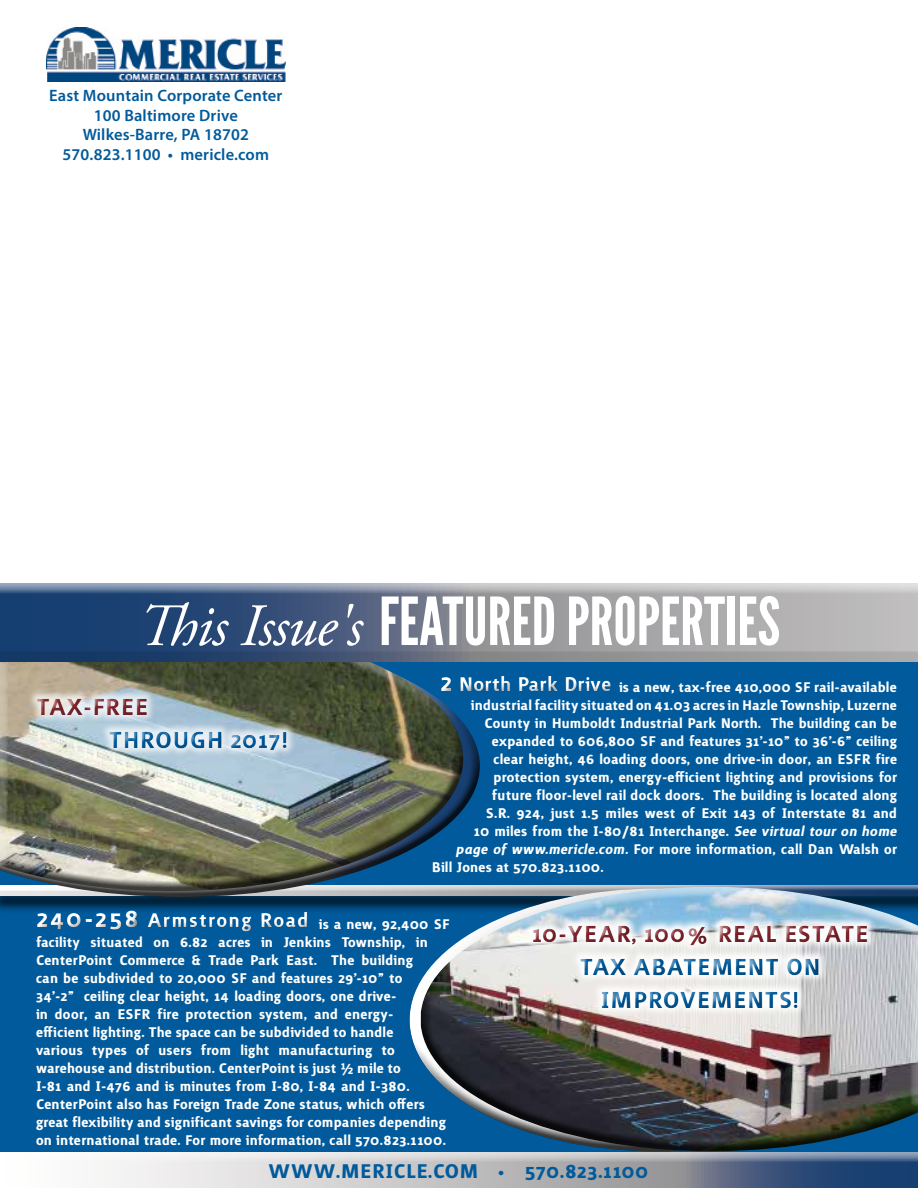
<style>
.page{position:relative;width:918px;height:1188px;background:#fff}
.page>*{position:absolute;margin:0;border:0;box-sizing:border-box;transform-origin:0 0}
.t1{font:66px "League Gothic";color:#fff}
.t2{font:700 30px/33px "Surface";letter-spacing:.01em;color:#005a9b;text-align:center}
.t3{font:700 30px "Surface";letter-spacing:.015em;color:#82252d}
.t4{font:700 25.5px "Surface";letter-spacing:.02em;color:#005a9b}
.t5{font:700 25.5px "Surface";letter-spacing:.04em;color:#fff}
.t6{font:700 25.5px "Surface";letter-spacing:.015em;color:#fff}
.t7{font:700 18px/18px "Surface";color:#fff}
.t8{font:600 16.5px/19.5px "Myriad Pro";letter-spacing:.01em;color:#005a9b;text-align:center}
.s1{font-family:"Adobe Garamond Pro";font-style:italic;font-size:60px}
.s2{font-size:31.5px}
.s3{font-style:italic}
</style>
<div class="page">
<div style="left:0;top:654px;width:918px;height:534px;background:#005a9b"></div>
<img style="left:47px;top:28px;width:239px;height:53px">
<div style="left:0;top:887px;width:918px;height:27px;background:#000;opacity:.75"></div>
<div style="left:0;top:715px;width:482px;height:184px;background:#000;opacity:.75"></div>
<div style="left:0;top:625px;width:461px;height:248px;background:#fff;opacity:.75"></div>
<div style="left:0;top:707px;width:464px;height:185px;background:#000;opacity:.75"></div>
<div style="left:423px;top:885px;width:495px;height:234px;background:#fff;opacity:.75"></div>
<div style="left:420px;top:967px;width:498px;height:185px;background:#000;opacity:.75"></div>
<div style="left:0;top:581px;width:918px;height:71px;background:#fff;opacity:.75"></div>
<div style="left:0;top:590px;width:918px;height:72px;background:#000;opacity:.1"></div>
<div style="left:0;top:1149px;width:918px;height:39px;background:#fff;opacity:.75"></div>
<div style="left:0;top:1159px;width:918px;height:29px;background:#000;opacity:.1"></div>
<div style="left:437px;top:666px;width:181px;height:30px;background:#005a9b"></div>
<div style="left:437px;top:670px;width:184px;height:33px;background:#000;opacity:.75"></div>
<div style="left:28px;top:689px;width:268px;height:71px;background:#fff;opacity:.75"></div>
<div style="left:35px;top:691px;width:263px;height:70px;background:#000;opacity:.44"></div>
<div style="left:527px;top:918px;width:351px;height:101px;background:#000;opacity:.44"></div>
<div style="left:33px;top:902px;width:283px;height:38px;background:#002b4b"></div>
<div style="left:33px;top:905px;width:285px;height:38px;background:#000;opacity:.75"></div>
<p class="t8" style="left:49px;top:85px;width:235px">East Mountain Corporate Center<br>100 Baltimore Drive<br>Wilkes-Barre, PA 18702<br>570.823.1100 • mericle.com</p>
<h1 class="t1" style="left:138px;top:582px;width:644px"><span class="s1">This Issue's</span> FEATURED PROPERTIES</h1>
<h2 class="t3" style="left:36px;top:693px;width:114px">TAX-FREE</h2>
<h2 class="t2" style="left:109px;top:724px;width:181px">THROUGH 2017!</h2>
<h3 class="t6" style="left:440px;top:673px;width:173px"><span class="s2">2</span> North Park Drive</h3>
<p class="t7" style="left:619px;top:679px;width:280px">is a new, tax-free 410,000 SF rail-available</p>
<p class="t7" style="left:471px;top:697px;width:428px">industrial facility situated on 41.03 acres in Hazle Township, Luzerne</p>
<p class="t7" style="left:484px;top:715px;width:414px">County in Humboldt Industrial Park North. The building can be</p>
<p class="t7" style="left:492px;top:733px;width:407px">expanded to 606,800 SF and features 31’-10” to 36’-6” ceiling</p>
<p class="t7" style="left:493px;top:751px;width:405px">clear height, 46 loading doors, one drive-in door, an ESFR fire</p>
<p class="t7" style="left:493px;top:769px;width:405px">protection system, energy-efficient lighting and provisions for</p>
<p class="t7" style="left:492px;top:787px;width:407px">future floor-level rail dock doors. The building is located along</p>
<p class="t7" style="left:486px;top:805px;width:413px">S.R. 924, just 1.5 miles west of Exit 143 of Interstate 81 and</p>
<p class="t7" style="left:474px;top:823px;width:425px">10 miles from the I-80/81 Interchange. <span class="s3">See virtual tour on home</span></p>
<p class="t7" style="left:456px;top:841px;width:443px"><span class="s3">page of www.mericle.com.</span> For more information, call Dan Walsh or</p>
<p class="t7" style="left:432px;top:859px;width:174px">Bill Jones at 570.823.1100.</p>
<h3 class="t5" style="left:36px;top:909px;width:274px"><span class="s2">240-258</span> Armstrong Road</h3>
<p class="t7" style="left:36px;top:915px;width:415px;text-indent:283px">is a new, 92,400 SF facility situated on 6.82 acres in Jenkins Township, in CenterPoint Commerce &amp; Trade Park East. The building<br>can be subdivided to 20,000 SF and features 29’-10” to<br>34’-2” ceiling clear height, 14 loading doors, one drive-<br>in door, an ESFR fire protection system, and energy&shy;efficient lighting. The space can be subdivided to handle<br>various types of users from light manufacturing to warehouse and distribution. CenterPoint is just ½ mile to<br>I-81 and I-476 and is minutes from I-80, I-84 and I-380.<br>CenterPoint also has Foreign Trade Zone status, which offers great flexibility and significant savings for companies depending on international trade. For more information, call 570.823.1100.</p>
<h2 class="t3" style="left:532px;top:920px;width:338px">10-YEAR, 100% REAL ESTATE</h2>
<h2 class="t2" style="left:579px;top:951px;width:243px">TAX ABATEMENT ON<br>IMPROVEMENTS!</h2>
<h3 class="t4" style="left:268px;top:1160px;width:382px">WWW.MERICLE.COM • 570.823.1100</h3>
</div>
